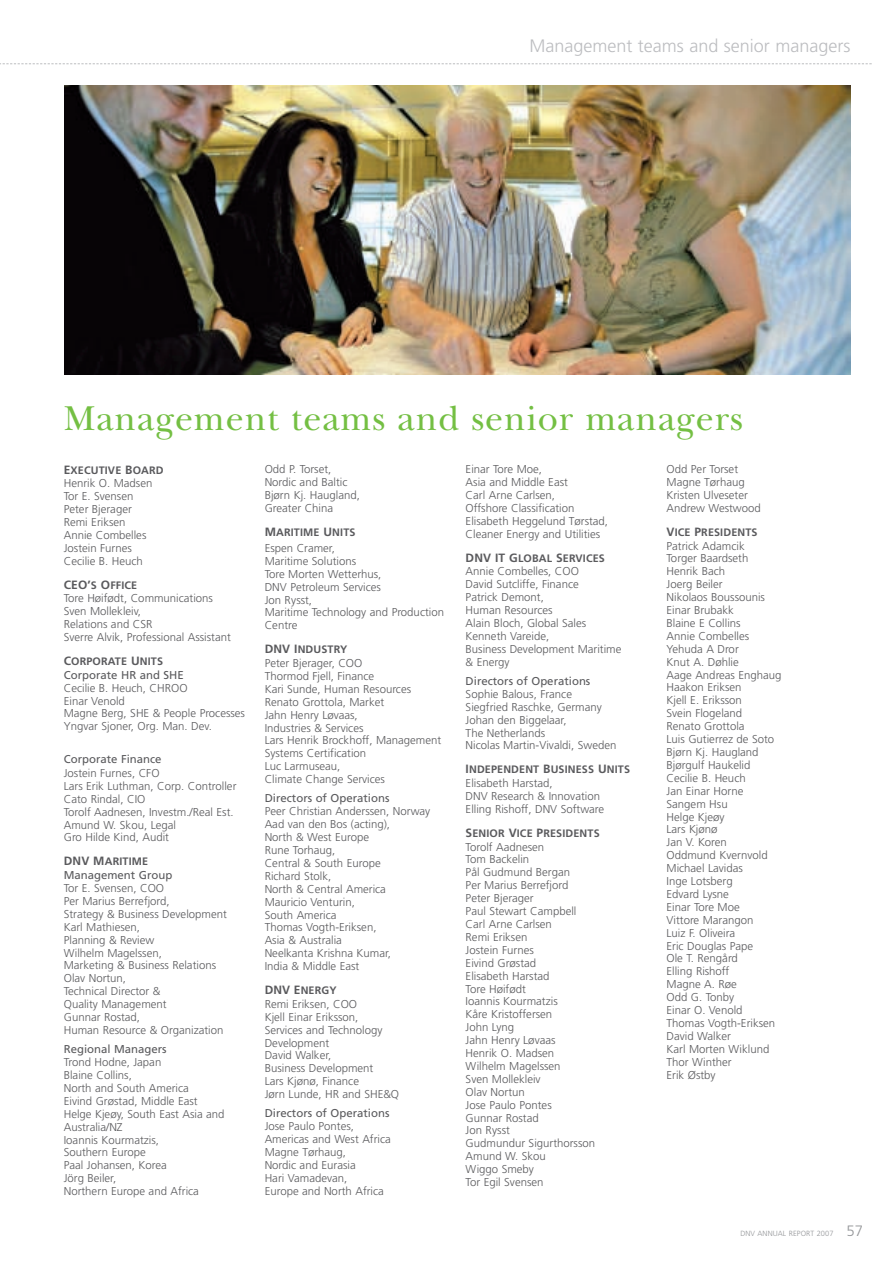
<style>
.page{position:relative;width:893px;height:1263px;background:#fff}
.page>*{position:absolute;margin:0;border:0;box-sizing:border-box;transform-origin:0 0}
.t1{font:36px "New Baskerville";letter-spacing:.025em;color:#74bf43}
.t2{font:300 18px "Frutiger";color:#bcbdc0}
.t3{font:300 11.4px/12.9px "Frutiger";color:#5a5a5d}
.t4{font:11.4px "Frutiger";color:#5a5a5d}
.t5{font:700 10.8px "Frutiger";letter-spacing:.01em;color:#5a5a5d}
.t6{font:300 7.5px "Frutiger";letter-spacing:.01em;color:#939598}
.s1{font-size:12px}
.s2{font-size:15px}
</style>
<div class="page">
<svg style="left:0;top:63px;width:872px;height:1px"></svg>
<img style="left:64px;top:85px;width:786px;height:289px">
<h2 class="t2" style="left:529px;top:38px;width:322px">Management teams and senior managers</h2>
<h1 class="t1" style="left:64px;top:403px;width:681px">Management teams and senior managers</h1>
<p class="t5" style="left:64px;top:464px;width:101px"><span class="s1">E</span>XECUTIVE <span class="s1">B</span>OARD</p>
<p class="t3" style="left:64px;top:478px;width:90px">Henrik O. Madsen<br>Tor E. Svensen<br>Peter Bjerager<br>Remi Eriksen<br>Annie Combelles<br>Jostein Furnes<br>Cecilie B. Heuch</p>
<p class="t5" style="left:64px;top:579px;width:75px"><span class="s1">CEO’</span>S <span class="s1">O</span>FFICE</p>
<p class="t3" style="left:64px;top:593px;width:169px">Tore Høifødt, Communications<br>Sven Mollekleiv,<br>Relations and CSR<br>Sverre Alvik, Professional Assistant</p>
<p class="t5" style="left:64px;top:655px;width:101px"><span class="s1">C</span>ORPORATE <span class="s1">U</span>NITS</p>
<p class="t4" style="left:64px;top:670px;width:122px">Corporate HR and SHE</p>
<p class="t3" style="left:64px;top:682px;width:183px">Cecilie B. Heuch, CHROO<br>Einar Venold<br>Magne Berg, SHE &amp; People Processes<br>Yngvar Sjoner, Org. Man. Dev.</p>
<p class="t4" style="left:64px;top:754px;width:99px">Corporate Finance</p>
<p class="t3" style="left:64px;top:767px;width:174px">Jostein Furnes, CFO<br>Lars Erik Luthman, Corp. Controller<br>Cato Rindal, CIO<br>Torolf Aadnesen, Investm./Real Est.<br>Amund W. Skou, Legal<br>Gro Hilde Kind, Audit</p>
<p class="t5" style="left:64px;top:855px;width:86px"><span class="s1">DNV M</span>ARITIME</p>
<p class="t4" style="left:64px;top:870px;width:110px">Management Group</p>
<p class="t3" style="left:64px;top:882px;width:165px">Tor E. Svensen, COO<br>Per Marius Berrefjord,<br>Strategy &amp; Business Development<br>Karl Mathiesen,<br>Planning &amp; Review<br>Wilhelm Magelssen,<br>Marketing &amp; Business Relations<br>Olav Nortun,<br>Technical Director &amp;<br>Quality Management<br>Gunnar Rostad,<br>Human Resource &amp; Organization</p>
<p class="t4" style="left:64px;top:1044px;width:104px">Regional Managers</p>
<p class="t3" style="left:64px;top:1056px;width:162px">Trond Hodne, Japan<br>Blaine Collins,<br>North and South America<br>Eivind Grøstad, Middle East<br>Helge Kjeøy, South East Asia and<br>Australia/NZ<br>Ioannis Kourmatzis,<br>Southern Europe<br>Paal Johansen, Korea<br>Jörg Beiler,<br>Northern Europe and Africa</p>
<p class="t3" style="left:265px;top:464px;width:97px">Odd P. Torset,<br>Nordic and Baltic<br>Bjørn Kj. Haugland,<br>Greater China</p>
<p class="t5" style="left:265px;top:526px;width:92px"><span class="s1">M</span>ARITIME <span class="s1">U</span>NITS</p>
<p class="t3" style="left:265px;top:542px;width:181px">Espen Cramer,<br>Maritime Solutions<br>Tore Morten Wetterhus,<br>DNV Petroleum Services<br>Jon Rysst,<br>Maritime Technology and Production<br>Centre</p>
<p class="t5" style="left:265px;top:643px;width:84px"><span class="s1">DNV I</span>NDUSTRY</p>
<p class="t3" style="left:265px;top:657px;width:178px">Peter Bjerager, COO<br>Thormod Fjell, Finance<br>Kari Sunde, Human Resources<br>Renato Grottola, Market<br>Jahn Henry Løvaas,<br>Industries &amp; Services<br>Lars Henrik Brockhoff, Management<br>Systems Certification<br>Luc Larmuseau,<br>Climate Change Services</p>
<p class="t4" style="left:265px;top:794px;width:126px">Directors of Operations</p>
<p class="t3" style="left:265px;top:806px;width:167px">Peer Christian Anderssen, Norway<br>Aad van den Bos (acting),<br>North &amp; West Europe<br>Rune Torhaug,<br>Central &amp; South Europe<br>Richard Stolk,<br>North &amp; Central America<br>Mauricio Venturin,<br>South America<br>Thomas Vogth-Eriksen,<br>Asia &amp; Australia<br>Neelkanta Krishna Kumar,<br>India &amp; Middle East</p>
<p class="t5" style="left:265px;top:984px;width:73px"><span class="s1">DNV E</span>NERGY</p>
<p class="t3" style="left:265px;top:998px;width:136px">Remi Eriksen, COO<br>Kjell Einar Eriksson,<br>Services and Technology<br>Development<br>David Walker,<br>Business Development<br>Lars Kjønø, Finance<br>Jørn Lunde, HR and SHE&amp;Q</p>
<p class="t4" style="left:265px;top:1109px;width:126px">Directors of Operations</p>
<p class="t3" style="left:265px;top:1121px;width:128px">Jose Paulo Pontes,<br>Americas and West Africa<br>Magne Tørhaug,<br>Nordic and Eurasia<br>Hari Vamadevan,<br>Europe and North Africa</p>
<p class="t3" style="left:466px;top:464px;width:144px">Einar Tore Moe,<br>Asia and Middle East<br>Carl Arne Carlsen,<br>Offshore Classification<br>Elisabeth Heggelund Tørstad,<br>Cleaner Energy and Utilities</p>
<p class="t5" style="left:466px;top:552px;width:141px"><span class="s1">DNV IT G</span>LOBAL <span class="s1">S</span>ERVICES</p>
<p class="t3" style="left:466px;top:566px;width:157px">Annie Combelles, COO<br>David Sutcliffe, Finance<br>Patrick Demont,<br>Human Resources<br>Alain Bloch, Global Sales<br>Kenneth Vareide,<br>Business Development Maritime &amp; Energy</p>
<p class="t4" style="left:466px;top:676px;width:126px">Directors of Operations</p>
<p class="t3" style="left:466px;top:688px;width:152px">Sophie Balous, France<br>Siegfried Raschke, Germany<br>Johan den Biggelaar,<br>The Netherlands<br>Nicolas Martin-Vivaldi, Sweden</p>
<p class="t5" style="left:466px;top:763px;width:166px"><span class="s1">I</span>NDEPENDENT <span class="s1">B</span>USINESS <span class="s1">U</span>NITS</p>
<p class="t3" style="left:466px;top:777px;width:140px">Elisabeth Harstad,<br>DNV Research &amp; Innovation<br>Elling Rishoff, DNV Software</p>
<p class="t5" style="left:466px;top:827px;width:136px"><span class="s1">S</span>ENIOR <span class="s1">V</span>ICE <span class="s1">P</span>RESIDENTS</p>
<p class="t3" style="left:466px;top:841px;width:131px">Torolf Aadnesen<br>Tom Backelin<br>Pål Gudmund Bergan<br>Per Marius Berrefjord<br>Peter Bjerager<br>Paul Stewart Campbell<br>Carl Arne Carlsen<br>Remi Eriksen<br>Jostein Furnes<br>Eivind Grøstad<br>Elisabeth Harstad<br>Tore Høifødt<br>Ioannis Kourmatzis<br>Kåre Kristoffersen<br>John Lyng<br>Jahn Henry Løvaas<br>Henrik O. Madsen<br>Wilhelm Magelssen<br>Sven Mollekleiv<br>Olav Nortun<br>Jose Paulo Pontes<br>Gunnar Rostad<br>Jon Rysst<br>Gudmundur Sigurthorsson<br>Amund W. Skou<br>Wiggo Smeby<br>Tor Egil Svensen</p>
<p class="t3" style="left:666px;top:464px;width:96px">Odd Per Torset<br>Magne Tørhaug<br>Kristen Ulveseter<br>Andrew Westwood</p>
<p class="t5" style="left:666px;top:526px;width:93px"><span class="s1">V</span>ICE <span class="s1">P</span>RESIDENTS</p>
<p class="t3" style="left:666px;top:540px;width:117px">Patrick Adamcik<br>Torger Baardseth<br>Henrik Bach<br>Joerg Beiler<br>Nikolaos Boussounis<br>Einar Brubakk<br>Blaine E Collins<br>Annie Combelles<br>Yehuda A Dror<br>Knut A. Døhlie<br>Aage Andreas Enghaug<br>Haakon Eriksen<br>Kjell E. Eriksson<br>Svein Flogeland<br>Renato Grottola<br>Luis Gutierrez de Soto<br>Bjørn Kj. Haugland<br>Bjørgulf Haukelid<br>Cecilie B. Heuch<br>Jan Einar Horne<br>Sangem Hsu<br>Helge Kjeøy<br>Lars Kjønø<br>Jan V. Koren<br>Oddmund Kvernvold<br>Michael Lavidas<br>Inge Lotsberg<br>Edvard Lysne<br>Einar Tore Moe<br>Vittore Marangon<br>Luiz F. Oliveira<br>Eric Douglas Pape<br>Ole T. Rengård<br>Elling Rishoff<br>Magne A. Røe<br>Odd G. Tonby<br>Einar O. Venold<br>Thomas Vogth-Eriksen<br>David Walker<br>Karl Morten Wiklund<br>Thor Winther<br>Erik Østby</p>
<p class="t6" style="left:740px;top:1230px;width:124px">DNV ANNUAL REPORT 2007 <span class="s2">57</span></p>
</div>
